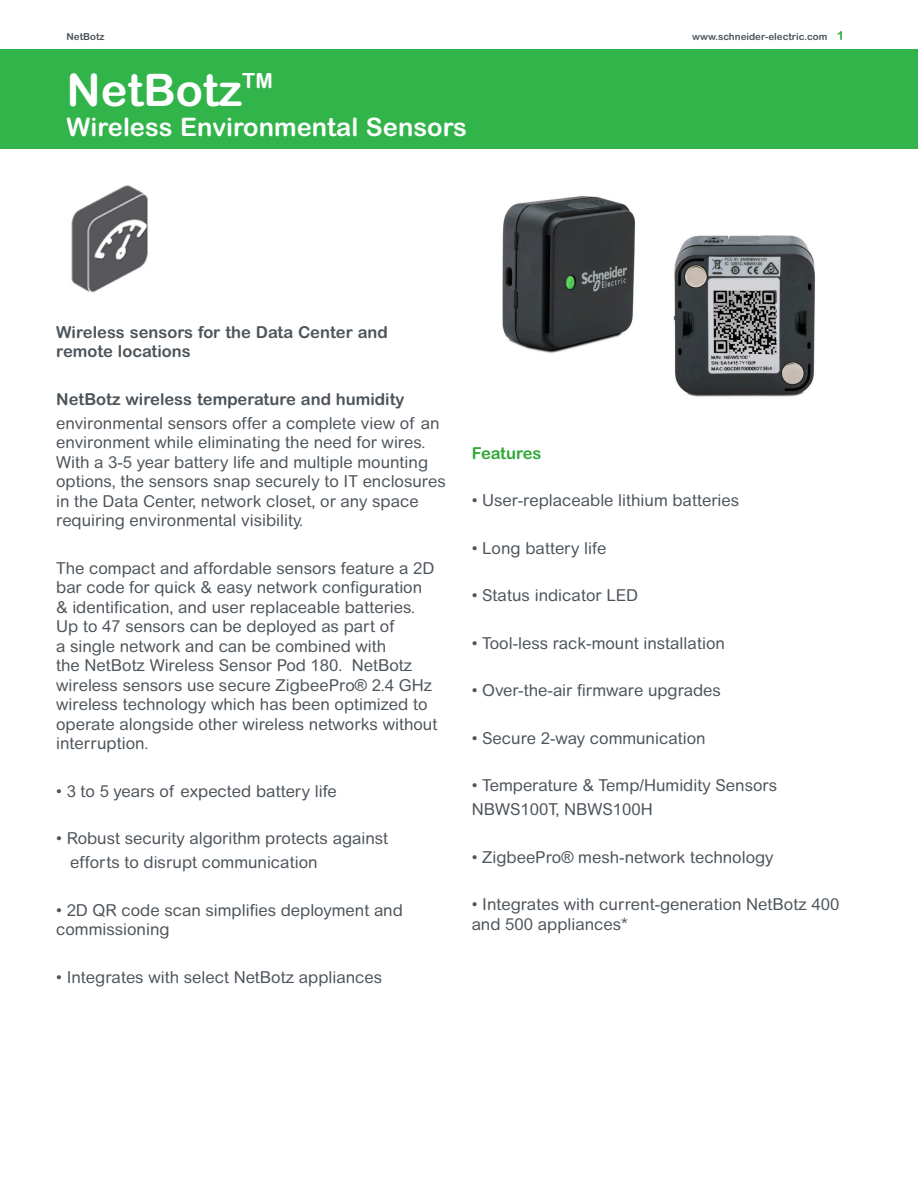
<style>
.page{position:relative;width:918px;height:1188px;background:#fff}
.page>*{position:absolute;margin:0;border:0;box-sizing:border-box;transform-origin:0 0}
.Subhead_02_White{font:700 45px "Arial Rounded MT Std";color:#fff}
.Subhead_02_White-2{font:700 25.5px "Arial Rounded MT Std";color:#fff}
.Body_Text_01{font:16.5px/19.5px "Arial Rounded MT Std";color:#4d545a}
.Body_Text_01-2{font:700 16.5px/19.5px "Arial Rounded MT Std";color:#4d545a}
.Body_Text_01-3{font:700 16.5px "Arial Rounded MT Std";color:#2ea836}
.Page_Number_Life_Gre{font:700 12.75px "Arial Rounded MT Std";color:#2ea836}
.Schneider_URL{font:700 9.75px "Arial Rounded MT Std";color:#4d545a}
.Header_Style{font:700 9.75px "Arial Rounded MT Std";color:#4d545a}
</style>
<div class="page">
<img style="left:71px;top:185px;width:77px;height:108px">
<div style="left:0;top:49px;width:918px;height:100px;background:#31b44a"></div>
<img style="left:502px;top:196px;width:133px;height:157px">
<img style="left:673px;top:235px;width:142px;height:162px">
<p class="Header_Style" style="left:67px;top:30px;width:40px">NetBotz</p>
<p class="Schneider_URL" style="left:692px;top:30px;width:137px">www.schneider-electric.com</p>
<p class="Page_Number_Life_Gre" style="left:837px;top:28px;width:9px">1</p>
<p class="Subhead_02_White" style="left:67px;top:63px;width:208px">NetBotz<sup>TM</sup></p>
<p class="Subhead_02_White-2" style="left:67px;top:112px;width:402px">Wireless Environmental Sensors</p>
<p class="Body_Text_01-2" style="left:56px;top:322px;width:333px">Wireless sensors for the Data Center and remote locations</p>
<p class="Body_Text_01-2" style="left:56px;top:389px;width:350px">NetBotz wireless temperature and humidity</p>
<p class="Body_Text_01" style="left:56px;top:413px;width:391px">environmental sensors offer a complete view of an environment while eliminating the need for wires.<br>With a 3-5 year battery life and multiple mounting options, the sensors snap securely to IT enclosures in the Data Center, network closet, or any space requiring environmental visibility.</p>
<p class="Body_Text_01" style="left:56px;top:558px;width:383px">The compact and affordable sensors feature a 2D bar code for quick &amp; easy network configuration &amp; identification, and user replaceable batteries.<br>Up to 47 sensors can be deployed as part of<br>a single network and can be combined with<br>the NetBotz Wireless Sensor Pod 180. NetBotz wireless sensors use secure ZigbeePro® 2.4 GHz wireless technology which has been optimized to operate alongside other wireless networks without interruption.</p>
<p class="Body_Text_01" style="left:56px;top:781px;width:282px">• 3 to 5 years of expected battery life</p>
<p class="Body_Text_01" style="left:56px;top:829px;width:334px">• Robust security algorithm protects against</p>
<p class="Body_Text_01" style="left:70px;top:852px;width:249px">efforts to disrupt communication</p>
<p class="Body_Text_01" style="left:56px;top:900px;width:348px">• 2D QR code scan simplifies deployment and commissioning</p>
<p class="Body_Text_01" style="left:56px;top:967px;width:328px">• Integrates with select NetBotz appliances</p>
<p class="Body_Text_01-3" style="left:472px;top:443px;width:71px">Features</p>
<p class="Body_Text_01" style="left:472px;top:491px;width:269px">• User-replaceable lithium batteries</p>
<p class="Body_Text_01" style="left:472px;top:538px;width:136px">• Long battery life</p>
<p class="Body_Text_01" style="left:472px;top:586px;width:168px">• Status indicator LED</p>
<p class="Body_Text_01" style="left:472px;top:633px;width:255px">• Tool-less rack-mount installation</p>
<p class="Body_Text_01" style="left:472px;top:681px;width:251px">• Over-the-air firmware upgrades</p>
<p class="Body_Text_01" style="left:472px;top:728px;width:236px">• Secure 2-way communication</p>
<p class="Body_Text_01" style="left:472px;top:776px;width:307px">• Temperature &amp; Temp/Humidity Sensors</p>
<p class="Body_Text_01" style="left:472px;top:800px;width:183px">NBWS100T, NBWS100H</p>
<p class="Body_Text_01" style="left:472px;top:847px;width:304px">• ZigbeePro® mesh-network technology</p>
<p class="Body_Text_01" style="left:472px;top:895px;width:369px">• Integrates with current-generation NetBotz 400 and 500 appliances*</p>
</div>
